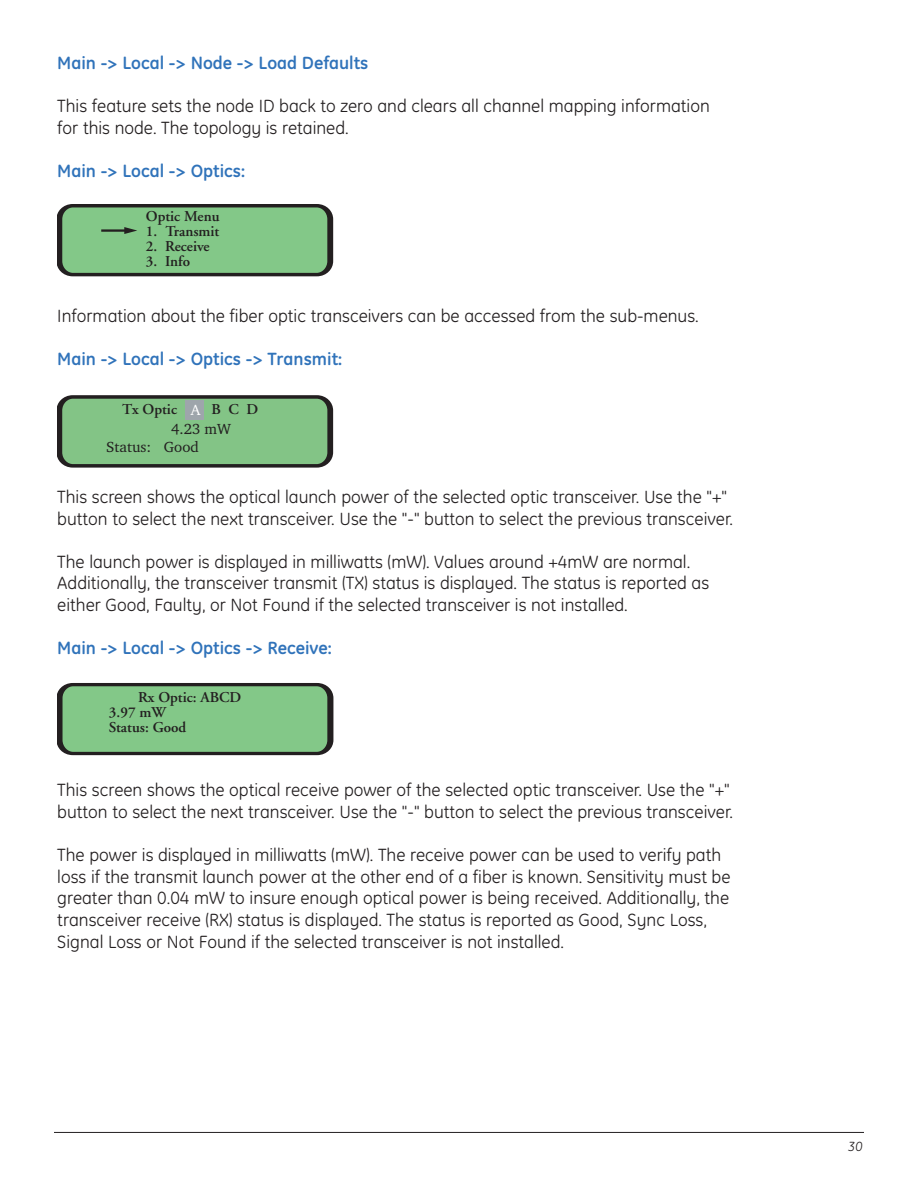
<style>
.page{position:relative;width:918px;height:1188px;background:#fff}
.page>*{position:absolute;margin:0;border:0;box-sizing:border-box;transform-origin:0 0}
.t1{font:18px/21.6px "GE Inspira";color:#231f20}
.t2{font:700 18px "GE Inspira";color:#3073ba}
.t3{font:600 15px/15px "Adobe Garamond";color:#231f20}
.t4{font:15px/18px "Charter BT";color:#231f20}
.t5{font:15px "Charter BT";color:#fff}
.t6{font:italic 13.5px "GE Inspira";color:#231f20}
</style>
<div class="page">
<div style="left:59px;top:206px;width:271px;height:69px;background:#83c888;border-radius:13px"></div>
<div style="left:57px;top:203px;width:276px;height:74px;border:5px solid #231f20;border-radius:13px"></div>
<hr style="left:101px;top:229px;width:26px;height:3px;background:#231f20">
<svg style="left:124px;top:227px;width:13px;height:7px"></svg>
<div style="left:59px;top:397px;width:271px;height:69px;background:#83c486;border-radius:13px"></div>
<div style="left:57px;top:395px;width:276px;height:73px;border:4px solid #231f20;border-radius:13px"></div>
<div style="left:186px;top:401px;width:18px;height:19px;background:#9ea5ab"></div>
<div style="left:59px;top:685px;width:271px;height:69px;background:#83c888;border-radius:14px"></div>
<div style="left:57px;top:682px;width:276px;height:74px;border:4px solid #231f20;border-radius:14px"></div>
<hr style="left:54px;top:1132px;width:810px;height:1px;background:#231f20">
<p class="t2" style="left:57px;top:57px;width:313px">Main -&gt; Local -&gt; Node -&gt; Load Defaults</p>
<p class="t1" style="left:57px;top:97px;width:654px">This feature sets the node ID back to zero and clears all channel mapping information for this node. The topology is retained.</p>
<p class="t2" style="left:57px;top:165px;width:189px">Main -&gt; Local -&gt; Optics:</p>
<p class="t3" style="left:146px;top:210px;width:75px">Optic Menu</p>
<p class="t3" style="left:146px;top:225px;width:75px">1. Transmit</p>
<p class="t3" style="left:146px;top:240px;width:65px">2. Receive</p>
<p class="t3" style="left:146px;top:255px;width:46px">3. Info</p>
<p class="t1" style="left:57px;top:307px;width:643px">Information about the fiber optic transceivers can be accessed from the sub-menus.</p>
<p class="t2" style="left:57px;top:353px;width:286px">Main -&gt; Local -&gt; Optics -&gt; Transmit:</p>
<p class="t3" style="left:122px;top:403px;width:57px">Tx Optic</p>
<p class="t3" style="left:211px;top:403px;width:48px">B C D</p>
<p class="t4" style="left:106px;top:420px;width:126px;text-indent:65px">4.23 mW<br>Status: Good</p>
<p class="t5" style="left:191px;top:401px;width:11px">A</p>
<p class="t1" style="left:57px;top:488px;width:677px">This screen shows the optical launch power of the selected optic transceiver. Use the "+" button to select the next transceiver. Use the "-" button to select the previous transceiver.</p>
<p class="t1" style="left:57px;top:553px;width:653px">The launch power is displayed in milliwatts (mW). Values around +4mW are normal.<br>Additionally, the transceiver transmit (TX) status is displayed. The status is reported as either Good, Faulty, or Not Found if the selected transceiver is not installed.</p>
<p class="t2" style="left:57px;top:642px;width:276px">Main -&gt; Local -&gt; Optics -&gt; Receive:</p>
<p class="t3" style="left:109px;top:691px;width:134px;text-indent:29px">Rx Optic: ABCD<br>3.97 mW<br>Status: Good</p>
<p class="t1" style="left:57px;top:781px;width:677px">This screen shows the optical receive power of the selected optic transceiver. Use the "+" button to select the next transceiver. Use the "-" button to select the previous transceiver.</p>
<p class="t1" style="left:57px;top:846px;width:675px">The power is displayed in milliwatts (mW). The receive power can be used to verify path loss if the transmit launch power at the other end of a fiber is known. Sensitivity must be greater than 0.04 mW to insure enough optical power is being received. Additionally, the transceiver receive (RX) status is displayed. The status is reported as Good, Sync Loss, Signal Loss or Not Found if the selected transceiver is not installed.</p>
<p class="t6" style="left:848px;top:1142px;width:16px">30</p>
</div>
